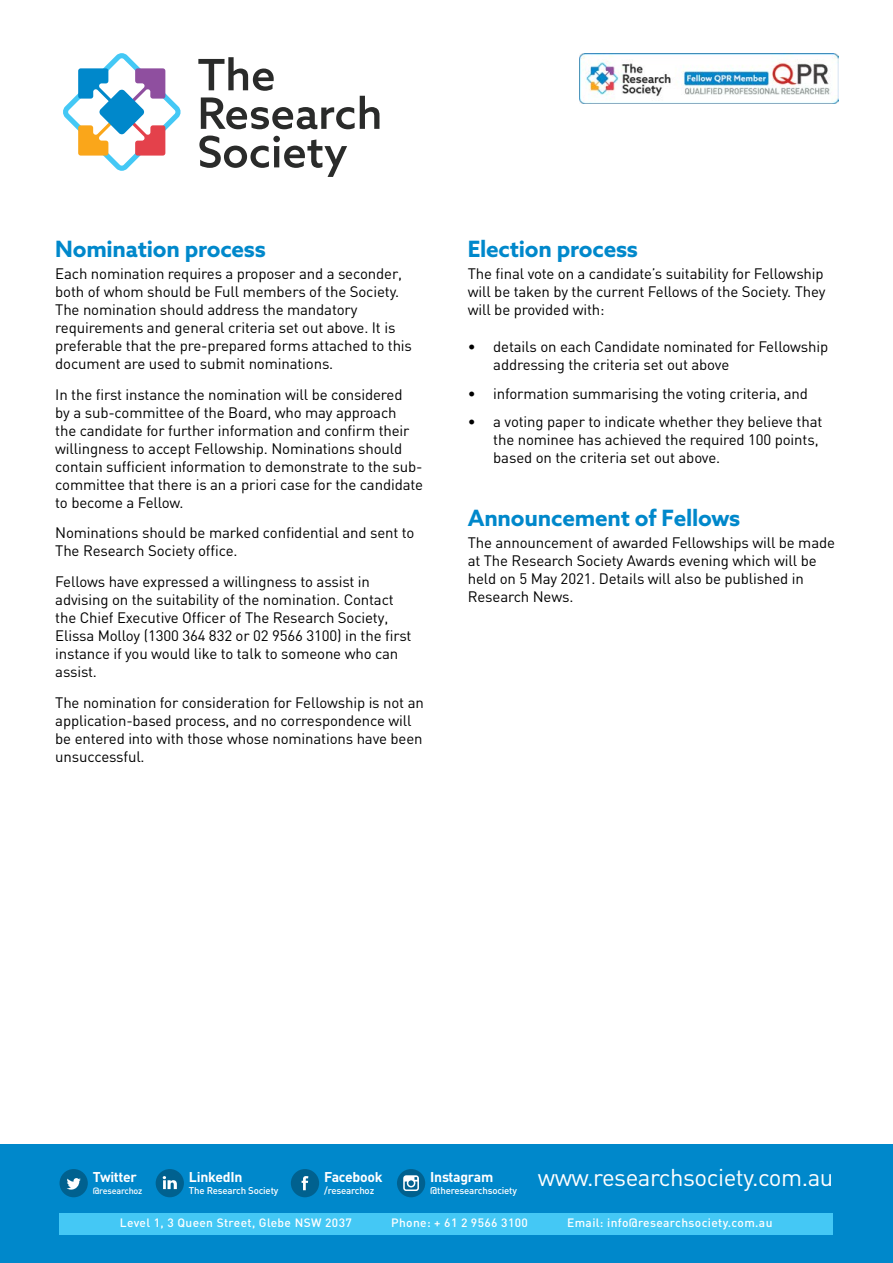
<style>
.page{position:relative;width:893px;height:1263px;background:#fff}
.page>*{position:absolute;margin:0;border:0;box-sizing:border-box;transform-origin:0 0}
.t1{font:24px "DIN";letter-spacing:-.02em;color:#fff}
.t2{font:700 22.5px "Azo Sans";letter-spacing:-.01em;color:#0088cb}
.t3{font:15px/18px "DIN";letter-spacing:-.01em;color:#000}
.t4{font:700 13.95px "DIN";letter-spacing:-.02em;color:#fff}
.t5{font:500 12px "DIN";letter-spacing:.03em;color:#fff}
.t6{font:500 9.75px "DIN";letter-spacing:-.02em;color:#fff}
.t7{font:500 9px "DIN";letter-spacing:-.02em;color:#fff}
</style>
<div class="page">
<div style="left:0;top:1145px;width:893px;height:118px;background:#0088cb"></div>
<div style="left:397px;top:1169px;width:28px;height:28px;background:#00618f;border-radius:50%"></div>
<svg style="left:403px;top:1175px;width:16px;height:16px"></svg>
<div style="left:291px;top:1169px;width:28px;height:28px;background:#00618f;border-radius:50%"></div>
<svg style="left:302px;top:1176px;width:6px;height:14px"></svg>
<div style="left:156px;top:1169px;width:28px;height:28px;background:#00618f;border-radius:50%"></div>
<svg style="left:163px;top:1176px;width:14px;height:13px"></svg>
<div style="left:60px;top:1169px;width:28px;height:28px;background:#00618f;border-radius:50%"></div>
<svg style="left:67px;top:1178px;width:14px;height:11px"></svg>
<svg style="left:198px;top:57px;width:181px;height:72px"></svg>
<svg style="left:199px;top:136px;width:148px;height:41px"></svg>
<svg style="left:63px;top:53px;width:118px;height:118px"></svg>
<img style="left:580px;top:53px;width:259px;height:51px">
<div style="left:60px;top:1213px;width:773px;height:22px;background:#44c8f5"></div>
<h2 class="t2" style="left:55px;top:234px;width:212px">Nomination process</h2>
<p class="t3" style="left:55px;top:264px;width:358px">Each nomination requires a proposer and a seconder, both of whom should be Full members of the Society.<br>The nomination should address the mandatory requirements and general criteria set out above. It is preferable that the pre-prepared forms attached to this document are used to submit nominations.</p>
<p class="t3" style="left:55px;top:385px;width:369px">In the first instance the nomination will be considered<br>by a sub-committee of the Board, who may approach<br>the candidate for further information and confirm their willingness to accept Fellowship. Nominations should contain sufficient information to demonstrate to the sub&shy;committee that there is an a priori case for the candidate to become a Fellow.</p>
<p class="t3" style="left:55px;top:524px;width:361px">Nominations should be marked confidential and sent to<br>The Research Society office.</p>
<p class="t3" style="left:55px;top:572px;width:358px">Fellows have expressed a willingness to assist in advising on the suitability of the nomination. Contact the Chief Executive Officer of The Research Society, Elissa Molloy (1300 364 832 or 02 9566 3100) in the first instance if you would like to talk to someone who can assist.</p>
<p class="t3" style="left:55px;top:693px;width:370px">The nomination for consideration for Fellowship is not an application-based process, and no correspondence will be entered into with those whose nominations have been unsuccessful.</p>
<h2 class="t2" style="left:468px;top:234px;width:172px">Election process</h2>
<p class="t3" style="left:468px;top:264px;width:359px;text-align:justify">The final vote on a candidate’s suitability for Fellowship will be taken by the current Fellows of the Society. They will be provided with:</p>
<p class="t3" style="left:493px;top:337px;width:336px;text-indent:-26px">• details on each Candidate nominated for Fellowship addressing the criteria set out above</p>
<p class="t3" style="left:468px;top:384px;width:342px">• information summarising the voting criteria, and</p>
<p class="t3" style="left:493px;top:413px;width:331px;text-indent:-26px">• a voting paper to indicate whether they believe that the nominee has achieved the required 100 points, based on the criteria set out above.</p>
<h2 class="t2" style="left:468px;top:502px;width:274px">Announcement of Fellows</h2>
<p class="t3" style="left:468px;top:533px;width:369px">The announcement of awarded Fellowships will be made at The Research Society Awards evening which will be held on 5 May 2021. Details will also be published in Research News.</p>
<p class="t4" style="left:93px;top:1168px;width:46px">Twitter</p>
<p class="t7" style="left:93px;top:1184px;width:51px">@researchoz</p>
<p class="t4" style="left:189px;top:1168px;width:55px">LinkedIn</p>
<p class="t6" style="left:189px;top:1184px;width:91px">The Research Society</p>
<p class="t4" style="left:324px;top:1168px;width:60px">Facebook</p>
<p class="t6" style="left:324px;top:1184px;width:52px">/researchoz</p>
<p class="t4" style="left:430px;top:1168px;width:65px">Instagram</p>
<p class="t6" style="left:430px;top:1184px;width:88px">@theresearchsociety</p>
<h1 class="t1" style="left:538px;top:1162px;width:297px">www.researchsociety.com.au</h1>
<p class="t5" style="left:120px;top:1215px;width:234px">Level 1, 3 Queen Street, Glebe NSW 2037</p>
<p class="t5" style="left:391px;top:1215px;width:138px">Phone: + 61 2 9566 3100</p>
<p class="t5" style="left:567px;top:1215px;width:207px">Email: info@researchsociety.com.au</p>
</div>
